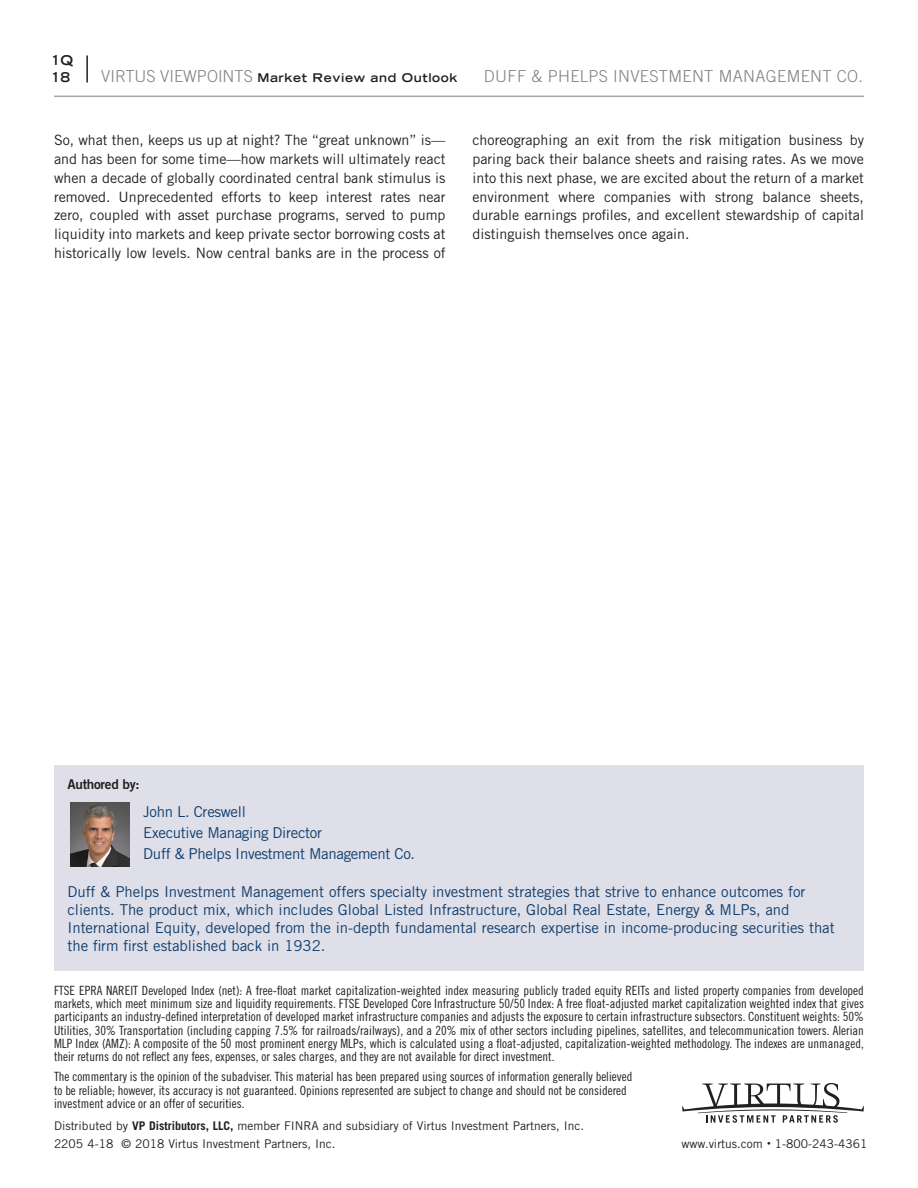
<style>
.page{position:relative;width:918px;height:1188px;background:#fff}
.page>*{position:absolute;margin:0;border:0;box-sizing:border-box;transform-origin:0 0}
.t1{font:300 16.5px "Trade Gothic LT Std";letter-spacing:.02em;color:#808285}
.sidebar_callout{font:15px/18px "Trade Gothic";letter-spacing:-.005em;color:#113e6e}
.Body_Copy{font:15px/21px "Trade Gothic LT Std";letter-spacing:-.02em;color:#113e6e}
.Body_Copy-2{font:14.25px/18.8px "Trade Gothic LT Std";color:#231f20;text-align:justify}
.Body_Copy-3{font:13.5px "Trade Gothic LT Std Bd 2";letter-spacing:-.02em;color:#231f20}
.t2{font:700 expanded 13.5px/17.1px "Trade Gothic LH";color:#231f20}
.t3{font:12.75px/13.2px "Trade Gothic Cond Eighteen";color:#231f20;text-align:justify}
.t4{font:12px "Trade Gothic";color:#231f20}
.t5{font:700 expanded 12px "Trade Gothic LH";letter-spacing:.05em;color:#231f20}
.s1{font-family:"Trade Gothic LT Std";font-weight:300;font-stretch:normal;font-size:16.5px;color:#808285}
.s2{font-weight:700}
.s3{font-size:7.5px}
</style>
<div class="page">
<hr style="left:54px;top:96px;width:810px;height:1px;background:#a3a7a9">
<hr style="left:86px;top:56px;width:2px;height:26px;background:#231f20">
<svg style="left:682px;top:1083px;width:182px;height:40px"></svg>
<div style="left:54px;top:765px;width:810px;height:205px;background:#dedfe8"></div>
<img style="left:70px;top:802px;width:60px;height:64px">
<p class="t2" style="left:51px;top:51px;width:24px">1Q<br>18</p>
<p class="t5" style="left:101px;top:70px;width:358px"><span class="s1">VIRTUS VIEWPOINTS</span> Market Review and Outlook</p>
<p class="t1" style="left:484px;top:66px;width:381px">DUFF &amp; PHELPS INVESTMENT MANAGEMENT CO.</p>
<p class="Body_Copy-2" style="left:54px;top:131px;width:393px">So, what then, keeps us up at night? The “great unknown” is— and has been for some time—how markets will ultimately react when a decade of globally coordinated central bank stimulus is removed. Unprecedented efforts to keep interest rates near zero, coupled with asset purchase programs, served to pump liquidity into markets and keep private sector borrowing costs at historically low levels. Now central banks are in the process of</p>
<p class="Body_Copy-2" style="left:472px;top:131px;width:393px">choreographing an exit from the risk mitigation business by paring back their balance sheets and raising rates. As we move into this next phase, we are excited about the return of a market environment where companies with strong balance sheets, durable earnings profiles, and excellent stewardship of capital distinguish themselves once again.</p>
<p class="Body_Copy-3" style="left:68px;top:776px;width:74px">Authored by:</p>
<p class="Body_Copy" style="left:143px;top:801px;width:273px">John L. Creswell<br>Executive Managing Director<br>Duff &amp; Phelps Investment Management Co.</p>
<p class="sidebar_callout" style="left:68px;top:883px;width:769px">Duff &amp; Phelps Investment Management offers specialty investment strategies that strive to enhance outcomes for clients. The product mix, which includes Global Listed Infrastructure, Global Real Estate, Energy &amp; MLPs, and International Equity, developed from the in-depth fundamental research expertise in income-producing securities that the firm first established back in 1932.</p>
<p class="t3" style="left:54px;top:984px;width:812px">FTSE EPRA NAREIT Developed Index (net): A free-float market capitalization-weighted index measuring publicly traded equity REITs and listed property companies from developed markets, which meet minimum size and liquidity requirements. FTSE Developed Core Infrastructure 50/50 Index: A free float-adjusted market capitalization weighted index that gives participants an industry-defined interpretation of developed market infrastructure companies and adjusts the exposure to certain infrastructure subsectors. Constituent weights: 50% Utilities, 30% Transportation (including capping 7.5% for railroads/railways), and a 20% mix of other sectors including pipelines, satellites, and telecommunication towers. Alerian MLP Index (AMZ): A composite of the 50 most prominent energy MLPs, which is calculated using a float-adjusted, capitalization-weighted methodology. The indexes are unmanaged, their returns do not reflect any fees, expenses, or sales charges, and they are not available for direct investment.</p>
<p class="t3" style="left:54px;top:1070px;width:580px;text-align:left">The commentary is the opinion of the subadviser. This material has been prepared using sources of information generally believed to be reliable; however, its accuracy is not guaranteed. Opinions represented are subject to change and should not be considered investment advice or an offer of securities.</p>
<p class="t4" style="left:54px;top:1118px;width:532px">Distributed by <span class="s2">VP Distributors, LLC,</span> member FINRA and subsidiary of Virtus Investment Partners, Inc.</p>
<p class="t4" style="left:54px;top:1136px;width:283px">2205 4-18 © 2018 Virtus Investment Partners, Inc.</p>
<p class="t4" style="left:682px;top:1136px;width:187px">www.virtus.com <span class="s3">•</span> 1-800-243-4361</p>
</div>
